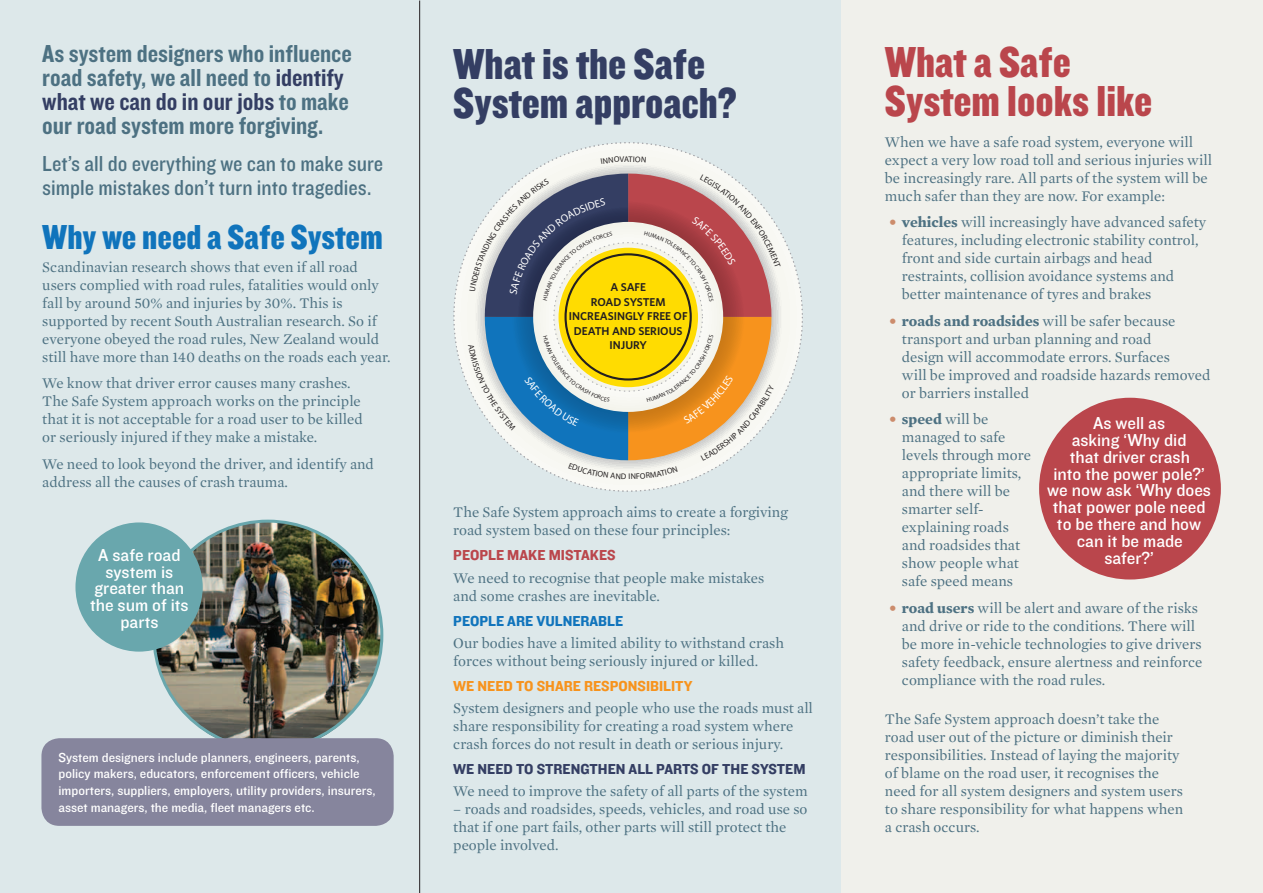
<style>
.page{position:relative;width:1263px;height:893px;background:#dde8ea}
.page>*{position:absolute;margin:0;border:0;box-sizing:border-box;transform-origin:0 0}
.Content_Body_Subhead{font:45px/39px "Knockout HTF70 Full Welterwt";color:#343e63}
.Content_Body_Subhead-2{font:45px/39px "Knockout HTF70 Full Welterwt";color:#ba464c}
.Content_Body_Subhead-3{font:36px "Knockout HTF70 Full Welterwt";color:#1074bc}
.Intro_Subheading{font:25.5px/24px "Knockout HTF50 Welterweight";color:#4d7182}
.Intro_Subheading-2{font:22.5px/24px "Knockout HTF30 Junior Welterwt";color:#4d7182}
.Intro_Subheading-3{font:18px/16.8px "Knockout HTF31 Junior Middlewt";color:#fff;text-align:center}
.Body_Text{font:15px/18px "Mercury Text G1 Roman";color:#4d7182}
.Intro_Body_Subheadin{font:15px "Knockout HTF51 Middleweight";color:#343e63}
.Intro_Body_Subheadin-2{font:15px "Knockout HTF51 Middleweight";color:#f7931d}
.Intro_Body_Subheadin-3{font:15px "Knockout HTF51 Middleweight";color:#1074bc}
.Intro_Body_Subheadin-4{font:15px "Knockout HTF51 Middleweight";color:#ba464c}
.Intro_Subheading-4{font:13.5px/16.8px "Knockout HTF31 Junior Middlewt";color:#fff}
.t1{font:600 11.4px/14.5px "Whitney";color:#231f20;text-align:center}
.s1{color:#343e63}
.s2{font-family:"Mercury Text G1";font-weight:700;color:#cc8c6c}
.s3{font-family:"Mercury Text G1";font-weight:700}
</style>
<div class="page">
<div style="left:841px;top:0;width:422px;height:893px;background:#f0f0eb"></div>
<img style="left:156px;top:521px;width:225px;height:218px">
<div style="left:1039px;top:398px;width:182px;height:181px;background:#ba464c;border-radius:50%"></div>
<div style="left:75px;top:522px;width:128px;height:130px;background:#69a7ad;border-radius:50%"></div>
<div style="left:41px;top:738px;width:353px;height:88px;background:#86859d;border-radius:18px"></div>
<svg style="left:454px;top:143px;width:348px;height:348px;background:#f5f5f0"></svg>
<hr style="left:419px;top:1px;width:1px;height:892px;background:#231f20">
<svg style="left:601px;top:156px;width:45px;height:8px"></svg>
<svg style="left:468px;top:174px;width:313px;height:305px;background:#c1b390"></svg>
<p class="Intro_Subheading" style="left:42px;top:42px;width:311px">As system designers who influence road safety, we all need to <span class="s1">identify what we can do in our jobs</span> to make our road system more forgiving.</p>
<p class="Intro_Subheading-2" style="left:42px;top:152px;width:342px">Let’s all do everything we can to make sure simple mistakes don’t turn into tragedies.</p>
<p class="Content_Body_Subhead-3" style="left:42px;top:218px;width:342px">Why we need a Safe System</p>
<p class="Body_Text" style="left:42px;top:258px;width:350px">Scandinavian research shows that even if all road users complied with road rules, fatalities would only fall by around 50% and injuries by 30%. This is supported by recent South Australian research. So if everyone obeyed the road rules, New Zealand would still have more than 140 deaths on the roads each year.</p>
<p class="Body_Text" style="left:42px;top:374px;width:322px">We know that driver error causes many crashes.<br>The Safe System approach works on the principle that it is not acceptable for a road user to be killed or seriously injured if they make a mistake.</p>
<p class="Body_Text" style="left:42px;top:455px;width:333px">We need to look beyond the driver, and identify and address all the causes of crash trauma.</p>
<p class="Intro_Subheading-3" style="left:90px;top:547px;width:100px">A safe road system is greater than the sum of its parts</p>
<p class="Intro_Subheading-4" style="left:58px;top:749px;width:319px">System designers include planners, engineers, parents, policy makers, educators, enforcement officers, vehicle importers, suppliers, employers, utility providers, insurers, asset managers, the media, fleet managers etc.</p>
<p class="Content_Body_Subhead" style="left:453px;top:46px;width:285px">What is the Safe<br>System approach?</p>
<p class="t1" style="left:569px;top:280px;width:120px">A SAFE<br>ROAD SYSTEM<br>INCREASINGLY FREE OF<br>DEATH AND SERIOUS<br>INJURY</p>
<p class="Body_Text" style="left:453px;top:503px;width:336px">The Safe System approach aims to create a forgiving road system based on these four principles:</p>
<p class="Intro_Body_Subheadin-4" style="left:453px;top:547px;width:164px">PEOPLE MAKE MISTAKES</p>
<p class="Body_Text" style="left:453px;top:569px;width:313px">We need to recognise that people make mistakes and some crashes are inevitable.</p>
<p class="Intro_Body_Subheadin-3" style="left:453px;top:613px;width:171px">PEOPLE ARE VULNERABLE</p>
<p class="Body_Text" style="left:453px;top:634px;width:332px">Our bodies have a limited ability to withstand crash forces without being seriously injured or killed.</p>
<p class="Intro_Body_Subheadin-2" style="left:453px;top:678px;width:241px">WE NEED TO SHARE RESPONSIBILITY</p>
<p class="Body_Text" style="left:453px;top:699px;width:361px">System designers and people who use the roads must all share responsibility for creating a road system where crash forces do not result in death or serious injury.</p>
<p class="Intro_Body_Subheadin" style="left:453px;top:761px;width:354px">WE NEED TO STRENGTHEN ALL PARTS OF THE SYSTEM</p>
<p class="Body_Text" style="left:453px;top:782px;width:356px">We need to improve the safety of all parts of the system</p>
<p class="Body_Text" style="left:453px;top:800px;width:356px">– roads and roadsides, speeds, vehicles, and road use so that if one part fails, other parts will still protect the people involved.</p>
<p class="Content_Body_Subhead-2" style="left:885px;top:44px;width:269px">What a Safe<br>System looks like</p>
<p class="Body_Text" style="left:885px;top:133px;width:328px">When we have a safe road system, everyone will expect a very low road toll and serious injuries will be increasingly rare. All parts of the system will be much safer than they are now. For example:</p>
<p class="Body_Text" style="left:902px;top:214px;width:306px;text-indent:-13px"><span class="s2">•</span> <span class="s3">vehicles</span> will increasingly have advanced safety features, including electronic stability control, front and side curtain airbags and head restraints, collision avoidance systems and better maintenance of tyres and brakes</p>
<p class="Body_Text" style="left:902px;top:312px;width:310px;text-indent:-13px"><span class="s2">•</span> <span class="s3">roads and roadsides</span> will be safer because transport and urban planning and road<br>design will accommodate errors. Surfaces<br>will be improved and roadside hazards removed or barriers installed</p>
<p class="Body_Text" style="left:902px;top:411px;width:130px;text-indent:-13px"><span class="s2">•</span> <span class="s3">speed</span> will be managed to safe levels through more appropriate limits, and there will be smarter self&shy;explaining roads and roadsides that show people what safe speed means</p>
<p class="Body_Text" style="left:902px;top:599px;width:302px;text-indent:-13px"><span class="s2">•</span> <span class="s3">road users</span> will be alert and aware of the risks and drive or ride to the conditions. There will be more in-vehicle technologies to give drivers safety feedback, ensure alertness and reinforce compliance with the road rules.</p>
<p class="Body_Text" style="left:885px;top:710px;width:300px">The Safe System approach doesn’t take the road user out of the picture or diminish their responsibilities. Instead of laying the majority of blame on the road user, it recognises the need for all system designers and system users to share responsibility for what happens when a crash occurs.</p>
<p class="Intro_Subheading-3" style="left:1047px;top:415px;width:165px">As well as<br>asking ‘Why did<br>that driver crash<br>into the power pole?’ we now ask ‘Why does that power pole need to be there and how can it be made<br>safer?’</p>
</div>
